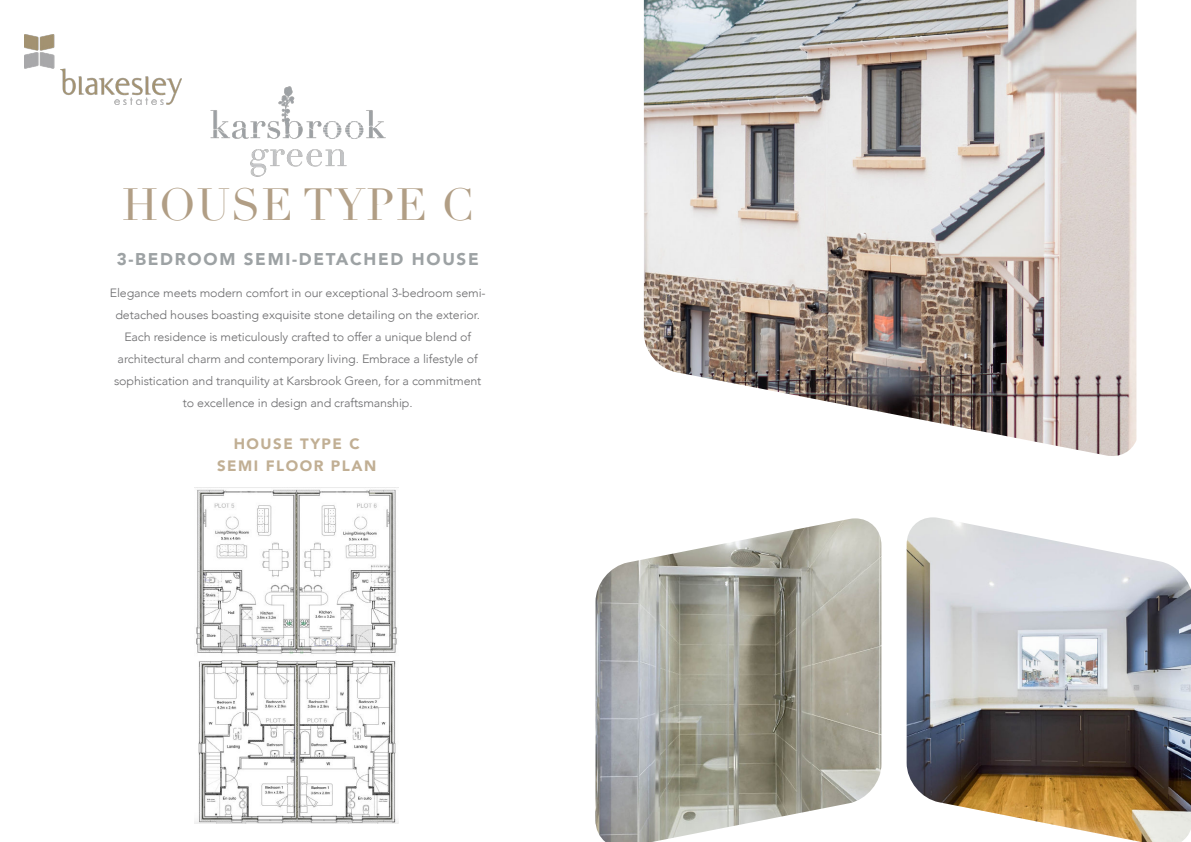
<style>
.page{position:relative;width:1191px;height:842px;background:#fff}
.page>*{position:absolute;margin:0;border:0;box-sizing:border-box;transform-origin:0 0}
.t1{font:44px "Didot";letter-spacing:.025em;color:#b19e85}
.t2{font:900 17px "Avenir";letter-spacing:.1em;color:#9da2a4}
.t3{font:900 15px/22px "Avenir";letter-spacing:.1em;color:#c1af94;text-align:center}
.t4{font:300 12px/22px "Avenir";letter-spacing:-.01em;color:#6c6c6e;text-align:center;scale:1.04 1}
</style>
<div class="page">
<img style="left:595px;top:518px;width:286px;height:324px">
<img style="left:906px;top:517px;width:285px;height:325px">
<img style="left:644px;top:0;width:492px;height:456px">
<img style="left:194px;top:487px;width:204px;height:336px">
<img style="left:24px;top:35px;width:158px;height:70px">
<img style="left:210px;top:86px;width:176px;height:91px">
<h1 class="t1" style="left:122px;top:187px;width:353px">HOUSE TYPE C</h1>
<h2 class="t2" style="left:117px;top:252px;width:363px">3-BEDROOM SEMI-DETACHED HOUSE</h2>
<p class="t4" style="left:110px;top:283px;width:363px">Elegance meets modern comfort in our exceptional 3-bedroom semi&shy;detached houses boasting exquisite stone detailing on the exterior.<br>Each residence is meticulously crafted to offer a unique blend of architectural charm and contemporary living. Embrace a lifestyle of sophistication and tranquility at Karsbrook Green, for a commitment to excellence in design and craftsmanship.</p>
<p class="t3" style="left:217px;top:435px;width:161px">HOUSE TYPE C<br>SEMI FLOOR PLAN</p>
</div>
